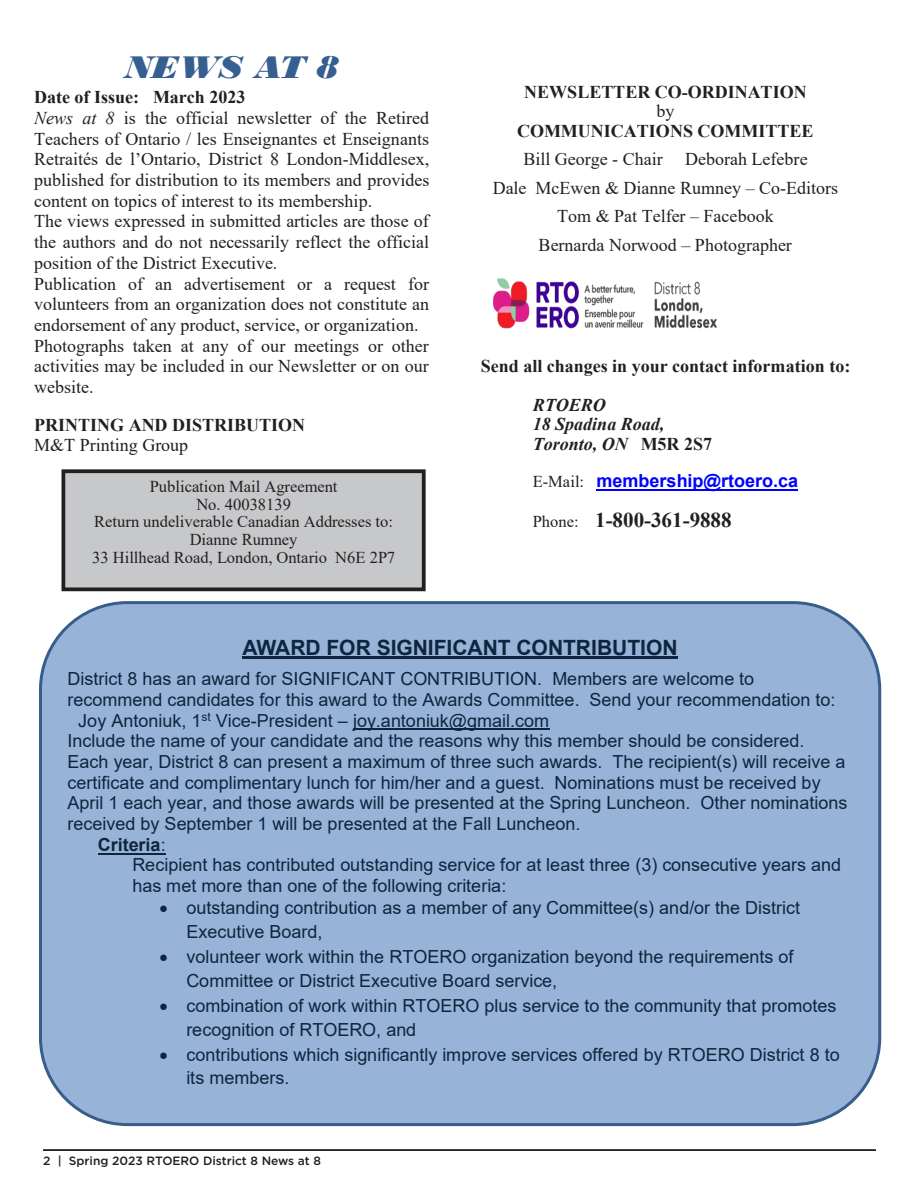
<style>
.page{position:relative;width:918px;height:1188px;background:#fff}
.page>*{position:absolute;margin:0;border:0;box-sizing:border-box;transform-origin:0 0}
.t1{font:italic 33px "Bodoni MT Black";color:#365f91}
.t2{font:700 21px "Arial";letter-spacing:-.005em;color:#0f243e}
.t3{font:700 21px "Times New Roman";letter-spacing:-.005em;color:#231f20}
.t4{font:18px/23.7px "Arial";color:#0f243e}
.t5{font:18px/20.7px "Times New Roman";color:#231f20}
.t6{font:700 18px/19.4px "Times New Roman";color:#231f20}
.t7{font:italic 700 18px/19.2px "Times New Roman";color:#231f20}
.t8{font:700 18px "Arial";color:#00f}
.t9{font:700 18px "Arial";color:#0f243e}
.t10{font:16.5px/17.7px "Times New Roman";color:#231f20;text-align:center}
.t11{font:500 12px "Gotham";color:#231f20}
.s1{font-weight:700}
.s2{font-style:italic}
.s3{font-weight:400}
.s4{font-style:normal}
.s5{font-family:"Times New Roman";font-weight:400;font-size:16.5px;color:#231f20}
.s6{font-weight:400;font-size:16.5px}
</style>
<div class="page">
<div style="left:40px;top:603px;width:840px;height:522px;background:#97b4d8;border-radius:87px"></div>
<hr style="left:242px;top:657px;width:436px;height:2px;background:#0f243e">
<hr style="left:353px;top:729px;width:196px;height:1px;background:#0f243e">
<hr style="left:98px;top:853px;width:68px;height:2px;background:#0f243e">
<hr style="left:597px;top:489px;width:201px;height:2px;background:#00f">
<img style="left:493px;top:278px;width:224px;height:51px">
<div style="left:63px;top:471px;width:361px;height:118px;background:#c7c8ca"></div>
<div style="left:62px;top:469px;width:364px;height:122px;border:4px solid #231f20"></div>
<hr style="left:43px;top:1149px;width:833px;height:2px;background:#231f20">
<p class="t1" style="left:125px;top:48px;width:215px">NEWS AT 8</p>
<p class="t5" style="left:34px;top:86px;width:397px"><span class="s1">Date of Issue: March 2023<br></span><span class="s2">News at 8</span> is the official newsletter of the Retired Teachers of Ontario / les Enseignantes et Enseignants Retraités de l’Ontario, District 8 London-Middlesex, published for distribution to its members and provides content on topics of interest to its membership.<br>The views expressed in submitted articles are those of the authors and do not necessarily reflect the official position of the District Executive.<br>Publication of an advertisement or a request for volunteers from an organization does not constitute an endorsement of any product, service, or organization.<br>Photographs taken at any of our meetings or other activities may be included in our Newsletter or on our website.</p>
<p class="t6" style="left:34px;top:415px;width:272px">PRINTING AND DISTRIBUTION<br><span class="s3">M&amp;T Printing Group</span></p>
<p class="t10" style="left:92px;top:477px;width:305px">Publication Mail Agreement<br>No. 40038139<br>Return undeliverable Canadian Addresses to:<br>Dianne Rumney<br>33 Hillhead Road, London, Ontario N6E 2P7</p>
<p class="t6" style="left:517px;top:82px;width:298px;text-align:center">NEWSLETTER CO-ORDINATION <span class="s3">by<br></span>COMMUNICATIONS COMMITTEE</p>
<p class="t5" style="left:523px;top:148px;width:141px">Bill George - Chair</p>
<p class="t5" style="left:685px;top:148px;width:124px">Deborah Lefebre</p>
<p class="t5" style="left:493px;top:177px;width:347px">Dale McEwen &amp; Dianne Rumney – Co-Editors</p>
<p class="t5" style="left:557px;top:205px;width:218px">Tom &amp; Pat Telfer – Facebook</p>
<p class="t5" style="left:539px;top:234px;width:255px">Bernarda Norwood – Photographer</p>
<p class="t6" style="left:533px;top:346px;width:319px;line-height:38.8px;text-indent:-52px">Send all changes in your contact information to:<br><span class="s2">RTOERO</span></p>
<p class="t7" style="left:533px;top:414px;width:181px">18 Spadina Road,<br>Toronto, ON <span class="s4">M5R 2S7</span></p>
<p class="t8" style="left:533px;top:468px;width:267px"><span class="s5">E-Mail:</span> membership@rtoero.ca</p>
<p class="t3" style="left:533px;top:505px;width:201px"><span class="s6">Phone:</span> 1-800-361-9888</p>
<p class="t2" style="left:242px;top:633px;width:437px">AWARD FOR SIGNIFICANT CONTRIBUTION</p>
<p class="t4" style="left:68px;top:667px;width:688px">District 8 has an award for SIGNIFICANT CONTRIBUTION. Members are welcome to</p>
<p class="t4" style="left:68px;top:688px;width:770px">recommend candidates for this award to the Awards Committee. Send your recommendation to:</p>
<p class="t4" style="left:78px;top:708px;width:472px">Joy Antoniuk, 1<sup>st</sup> Vice-President – joy.antoniuk@gmail.com</p>
<p class="t4" style="left:68px;top:729px;width:739px">Include the name of your candidate and the reasons why this member should be considered.</p>
<p class="t4" style="left:68px;top:750px;width:780px">Each year, District 8 can present a maximum of three such awards. The recipient(s) will receive a</p>
<p class="t4" style="left:68px;top:770px;width:755px">certificate and complimentary lunch for him/her and a guest. Nominations must be received by</p>
<p class="t4" style="left:68px;top:791px;width:781px">April 1 each year, and those awards will be presented at the Spring Luncheon. Other nominations</p>
<p class="t4" style="left:68px;top:812px;width:515px">received by September 1 will be presented at the Fall Luncheon.</p>
<p class="t9" style="left:98px;top:832px;width:70px">Criteria<span class="s3">:</span></p>
<p class="t4" style="left:132px;top:853px;width:710px">Recipient has contributed outstanding service for at least three (3) consecutive years and</p>
<p class="t4" style="left:132px;top:874px;width:376px">has met more than one of the following criteria:</p>
<p class="t4" style="left:186px;top:896px;width:615px;text-indent:-27px">• outstanding contribution as a member of any Committee(s) and/or the District<br>Executive Board,</p>
<p class="t4" style="left:186px;top:945px;width:609px;text-indent:-27px">• volunteer work within the RTOERO organization beyond the requirements of<br>Committee or District Executive Board service,</p>
<p class="t4" style="left:186px;top:994px;width:652px;text-indent:-27px">• combination of work within RTOERO plus service to the community that promotes recognition of RTOERO, and</p>
<p class="t4" style="left:186px;top:1042px;width:655px;text-indent:-27px">• contributions which significantly improve services offered by RTOERO District 8 to its members.</p>
<p class="t11" style="left:43px;top:1153px;width:279px">2 | Spring 2023 RTOERO District 8 News at 8</p>
</div>
